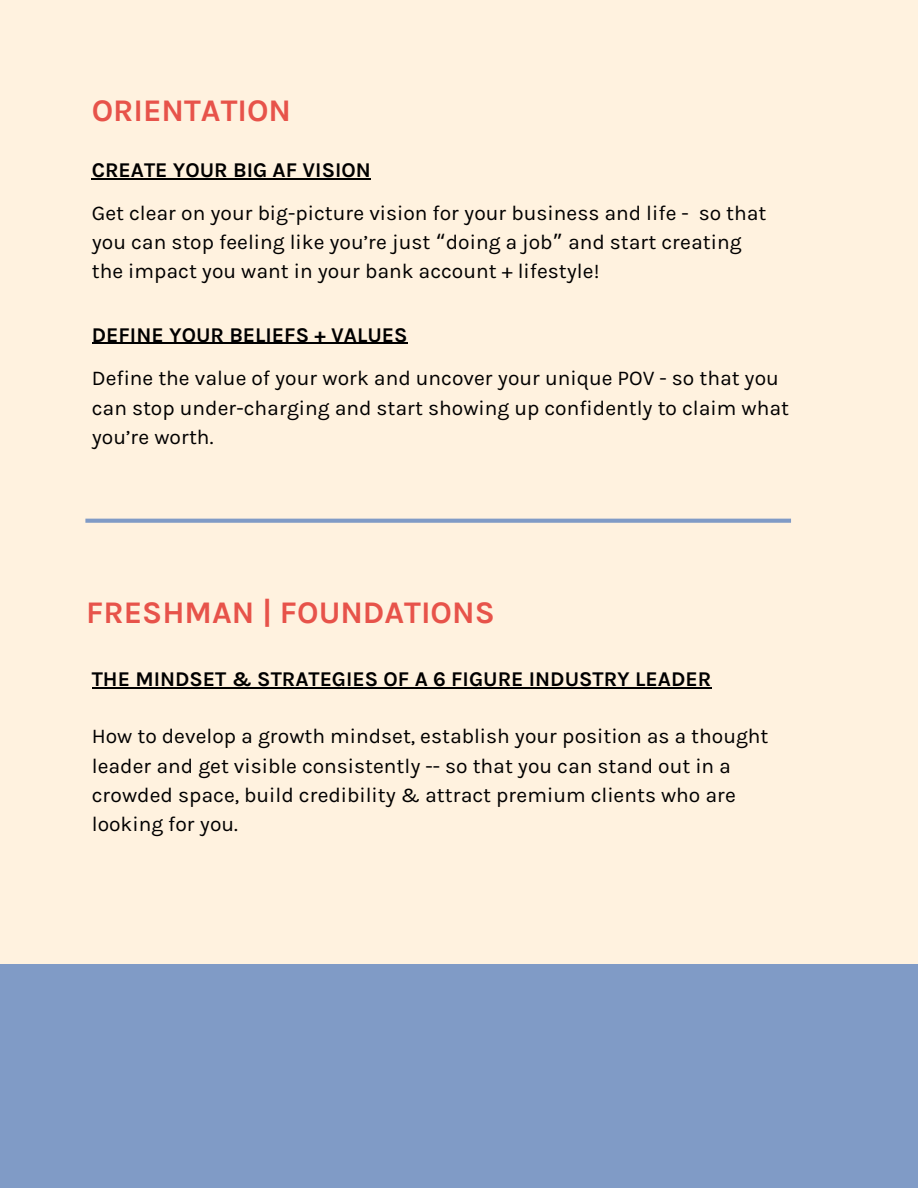
<style>
.page{position:relative;width:918px;height:1188px;background:#fff2df}
.page>*{position:absolute;margin:0;border:0;box-sizing:border-box;transform-origin:0 0}
.t1{font:700 31.5px "Karla";color:#e7534a}
.t2{font:21px/29.2px "Karla";color:#000}
.t3{font:700 21px "Karla";color:#000}
.s1{font-family:"Noto Sans Gurmukhi"}
</style>
<div class="page">
<div style="left:0;top:964px;width:918px;height:224px;background:#809bc6"></div>
<hr style="left:92px;top:179px;width:279px;height:1px;background:#000">
<svg style="left:85px;top:519px;width:706px;height:4px"></svg>
<hr style="left:92px;top:343px;width:316px;height:1px;background:#000">
<hr style="left:92px;top:687px;width:619px;height:1px;background:#000">
<h1 class="t1" style="left:92px;top:92px;width:201px">ORIENTATION</h1>
<p class="t3" style="left:92px;top:158px;width:281px">CREATE YOUR BIG AF VISION</p>
<p class="t2" style="left:92px;top:198px;width:676px">Get clear on your big-picture vision for your business and life - so that you can stop feeling like you’re just <span class="s1">“</span>doing a job<span class="s1">”</span> and start creating the impact you want in your bank account + lifestyle!</p>
<p class="t3" style="left:92px;top:322px;width:317px">DEFINE YOUR BELIEFS + VALUES</p>
<p class="t2" style="left:92px;top:364px;width:699px">Define the value of your work and uncover your unique POV - so that you can stop under-charging and start showing up confidently to claim what you’re worth.</p>
<h1 class="t1" style="left:86px;top:595px;width:410px">FRESHMAN | FOUNDATIONS</h1>
<p class="t3" style="left:92px;top:667px;width:621px">THE MINDSET &amp; STRATEGIES OF A 6 FIGURE INDUSTRY LEADER</p>
<p class="t2" style="left:92px;top:722px;width:678px">How to develop a growth mindset, establish your position as a thought leader and get visible consistently -- so that you can stand out in a crowded space, build credibility &amp; attract premium clients who are looking for you.</p>
</div>
